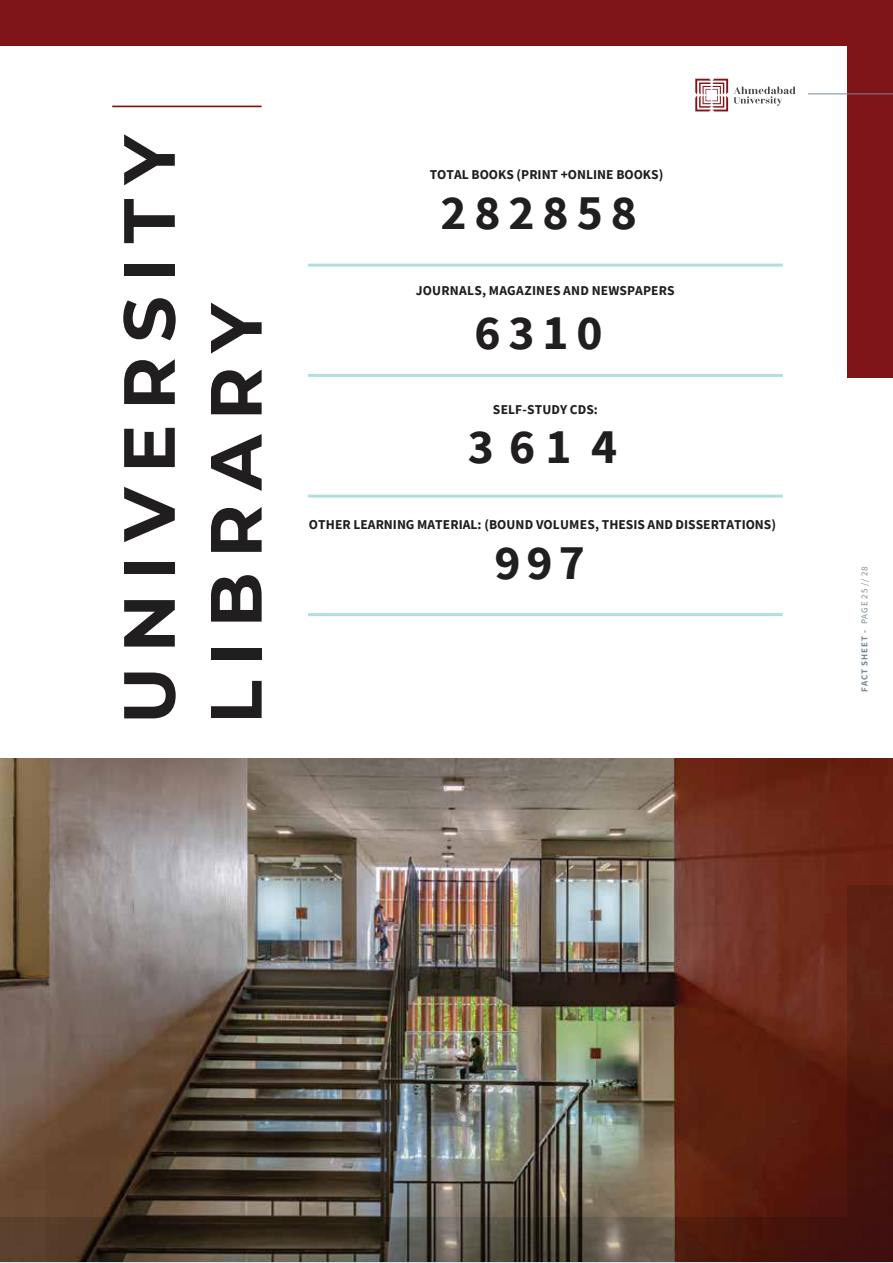
<style>
.page{position:relative;width:893px;height:1263px;background:#fff}
.page>*{position:absolute;margin:0;border:0;box-sizing:border-box;transform-origin:0 0}
.t1{font:700 72.3px/86.8px "Montserrat";letter-spacing:.2em;color:#211e1f}
.t2{font:700 49.5px "Source Sans Pro";letter-spacing:.16em;color:#211e1f}
.t3{font:700 13.5px "Source Sans Pro";color:#211e1f}
.t4{font:700 9px "Source Sans Pro";letter-spacing:.1em;color:#788b96}
.s1{font-weight:400}
</style>
<div class="page">
<div style="left:0;top:0;width:893px;height:377px;background:#7f1518"></div>
<div style="left:0;top:46px;width:847px;height:1170px;background:#fff"></div>
<img style="left:0;top:758px;width:893px;height:504px">
<hr style="left:808px;top:93px;width:85px;height:1px;background:#788b96">
<svg style="left:695px;top:79px;width:33px;height:32px"></svg>
<svg style="left:734px;top:87px;width:61px;height:19px"></svg>
<hr style="left:112px;top:106px;width:150px;height:1px;background:#7f1518">
<hr style="left:308px;top:264px;width:475px;height:3px;background:#b1dfdc">
<hr style="left:308px;top:374px;width:475px;height:3px;background:#b1dfdc">
<hr style="left:308px;top:495px;width:475px;height:3px;background:#b1dfdc">
<hr style="left:308px;top:613px;width:475px;height:3px;background:#b1dfdc">
<h1 class="t1" style="left:102px;top:724px;width:592px;rotate:-90deg">UNIVERSITY<br>LIBRARY</h1>
<p class="t3" style="left:430px;top:166px;width:235px">TOTAL BOOKS (PRINT +ONLINE BOOKS)</p>
<h2 class="t2" style="left:440px;top:179px;width:198px">282858</h2>
<p class="t3" style="left:416px;top:281px;width:260px">JOURNALS, MAGAZINES AND NEWSPAPERS</p>
<h2 class="t2" style="left:475px;top:299px;width:130px">6310</h2>
<p class="t3" style="left:493px;top:400px;width:106px">SELF-STUDY CDS:</p>
<h2 class="t2" style="left:468px;top:413px;width:151px">3 6 1 4</h2>
<p class="t3" style="left:309px;top:515px;width:469px">OTHER LEARNING MATERIAL: (BOUND VOLUMES, THESIS AND DISSERTATIONS)</p>
<h2 class="t2" style="left:494px;top:529px;width:92px">997</h2>
<p class="t4" style="left:858px;top:692px;width:127px;rotate:-90deg">FACT SHEET - <span class="s1">PAGE 25 // 28</span></p>
</div>
